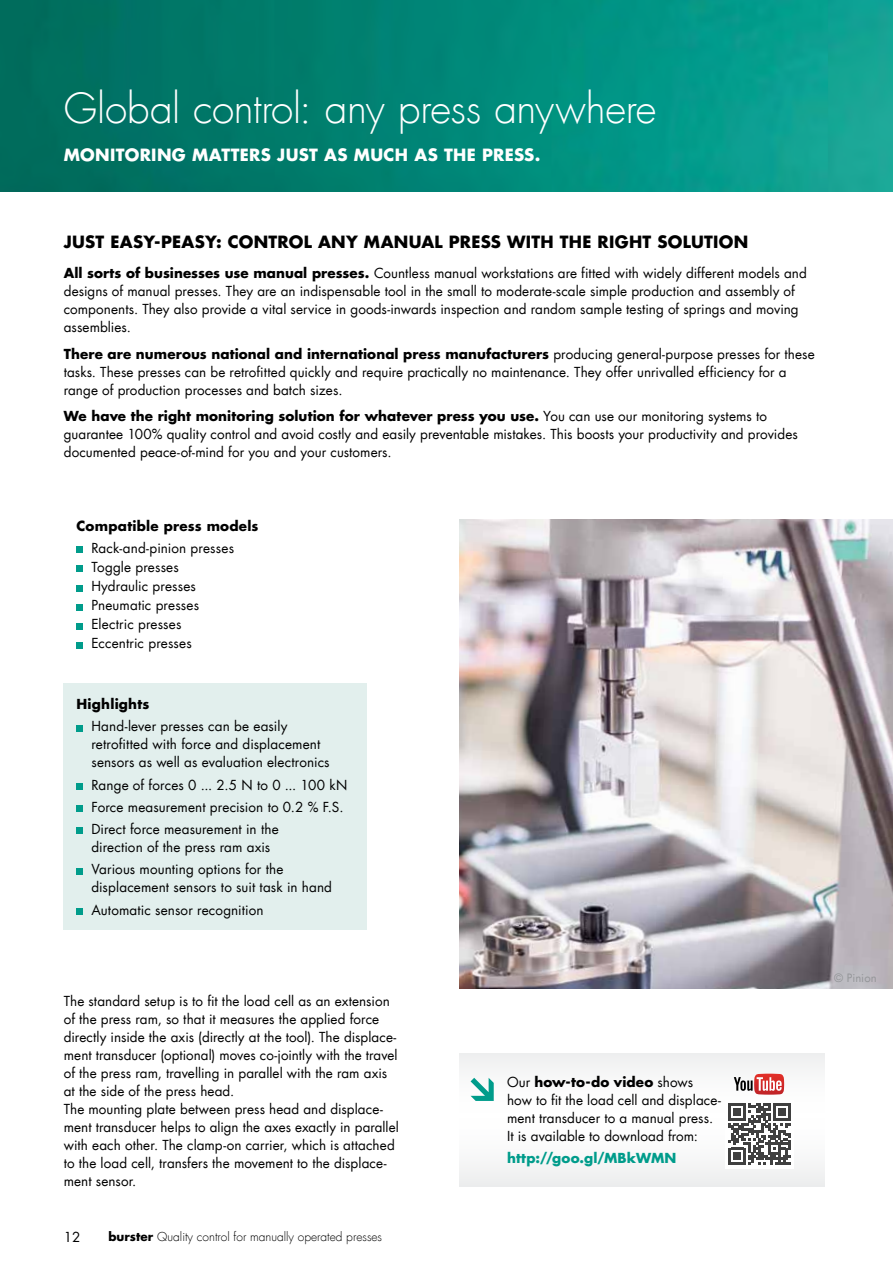
<style>
.page{position:relative;width:893px;height:1263px;background:#fff}
.page>*{position:absolute;margin:0;border:0;box-sizing:border-box;transform-origin:0 0}
.t1{font:300 40.5px "Futura LT";letter-spacing:-.005em;color:#fff}
.t2{font:700 16.5px "Futura LT";letter-spacing:.015em;color:#000}
.t3{font:700 16.5px "Futura LT";letter-spacing:.02em;color:#fff}
.t4{font:13.5px/18px "Futura LT";letter-spacing:.005em;color:#000}
.t5{font:700 13.5px "Futura LT";letter-spacing:.015em;color:#000}
.t6{font:700 13.5px "Futura LT";letter-spacing:.01em;color:#009c8b}
.t7{font:300 12px "Futura LT";color:#000}
.t8{font:11.25px "Futura LT";letter-spacing:.005em;color:#939598}
.s1{font-weight:700}
</style>
<div class="page">
<img style="left:460px;top:520px;width:433px;height:468px">
<img style="left:0;top:0;width:893px;height:191px">
<hr style="left:892px;top:556px;width:1px;height:95px;background:#e6e7e8">
<div style="left:64px;top:683px;width:303px;height:246px;background:#e2efed"></div>
<svg style="left:77px;top:547px;width:6px;height:6px"></svg>
<svg style="left:77px;top:566px;width:6px;height:6px"></svg>
<svg style="left:77px;top:585px;width:6px;height:6px"></svg>
<svg style="left:77px;top:604px;width:6px;height:6px"></svg>
<svg style="left:77px;top:623px;width:6px;height:6px"></svg>
<svg style="left:77px;top:642px;width:6px;height:6px"></svg>
<svg style="left:77px;top:725px;width:6px;height:6px"></svg>
<svg style="left:77px;top:783px;width:6px;height:6px"></svg>
<div style="left:77px;top:805px;width:6px;height:7px;background:#009c8b"></div>
<svg style="left:77px;top:828px;width:6px;height:6px"></svg>
<svg style="left:77px;top:868px;width:6px;height:6px"></svg>
<svg style="left:77px;top:908px;width:6px;height:6px"></svg>
<div style="left:460px;top:1052px;width:365px;height:134px;background:#f9f9f9"></div>
<svg style="left:471px;top:1078px;width:23px;height:23px"></svg>
<div style="left:725px;top:1100px;width:69px;height:69px;background:#fff"></div>
<svg style="left:729px;top:1103px;width:61px;height:62px"></svg>
<svg style="left:734px;top:1074px;width:50px;height:21px"></svg>
<h1 class="t1" style="left:64px;top:83px;width:594px">Global control: any press anywhere</h1>
<p class="t3" style="left:64px;top:144px;width:478px">MONITORING MATTERS JUST AS MUCH AS THE PRESS.</p>
<p class="t2" style="left:64px;top:230px;width:686px">JUST EASY-PEASY: CONTROL ANY MANUAL PRESS WITH THE RIGHT SOLUTION</p>
<p class="t4" style="left:64px;top:264px;width:745px"><span class="s1">All sorts of businesses use manual presses.</span> Countless manual workstations are fitted with widely different models and designs of manual presses. They are an indispensable tool in the small to moderate-scale simple production and assembly of components. They also provide a vital service in goods-inwards inspection and random sample testing of springs and moving assemblies.</p>
<p class="t4" style="left:64px;top:345px;width:752px"><span class="s1">There are numerous national and international press manufacturers</span> producing general-purpose presses for these tasks. These presses can be retrofitted quickly and require practically no maintenance. They offer unrivalled efficiency for a range of production processes and batch sizes.</p>
<p class="t4" style="left:64px;top:407px;width:736px"><span class="s1">We have the right monitoring solution for whatever press you use.</span> You can use our monitoring systems to guarantee 100% quality control and avoid costly and easily preventable mistakes. This boosts your productivity and provides documented peace-of-mind for you and your customers.</p>
<p class="t5" style="left:77px;top:517px;width:184px">Compatible press models</p>
<p class="t4" style="left:91px;top:539px;width:144px;line-height:19px">Rack-and-pinion presses<br>Toggle presses<br>Hydraulic presses<br>Pneumatic presses<br>Electric presses<br>Eccentric presses</p>
<p class="t5" style="left:77px;top:695px;width:74px">Highlights</p>
<p class="t4" style="left:91px;top:717px;width:240px">Hand-lever presses can be easily retrofitted with force and displacement sensors as well as evaluation electronics</p>
<p class="t4" style="left:91px;top:774px;width:257px;line-height:22.2px">Range of forces 0 ... 2.5 N to 0 ... 100 kN<br>Force measurement precision to 0.2 % F.S.<br>Direct force measurement in the</p>
<p class="t4" style="left:91px;top:836px;width:194px;line-height:22.2px">direction of the press ram axis<br>Various mounting options for the</p>
<p class="t4" style="left:91px;top:876px;width:242px;line-height:22.2px">displacement sensors to suit task in hand<br>Automatic sensor recognition</p>
<p class="t4" style="left:64px;top:992px;width:336px">The standard setup is to fit the load cell as an extension of the press ram, so that it measures the applied force directly inside the axis (directly at the tool). The displace&shy;ment transducer (optional) moves co-jointly with the travel of the press ram, travelling in parallel with the ram axis at the side of the press head.<br>The mounting plate between press head and displace&shy;ment transducer helps to align the axes exactly in parallel with each other. The clamp-on carrier, which is attached to the load cell, transfers the movement to the displace&shy;ment sensor.</p>
<p class="t4" style="left:64px;top:1228px;width:18px">12</p>
<p class="t7" style="left:108px;top:1229px;width:275px"><span class="s1">burster</span> Quality control for manually operated presses</p>
<p class="t4" style="left:507px;top:1073px;width:215px">Our <span class="s1">how-to-do video</span> shows how to fit the load cell and displace&shy;ment transducer to a manual press.<br>It is available to download from:</p>
<p class="t6" style="left:507px;top:1149px;width:171px">http://goo.gl/MBkWMN</p>
<p class="t8" style="left:834px;top:971px;width:44px">© Pinion</p>
</div>
